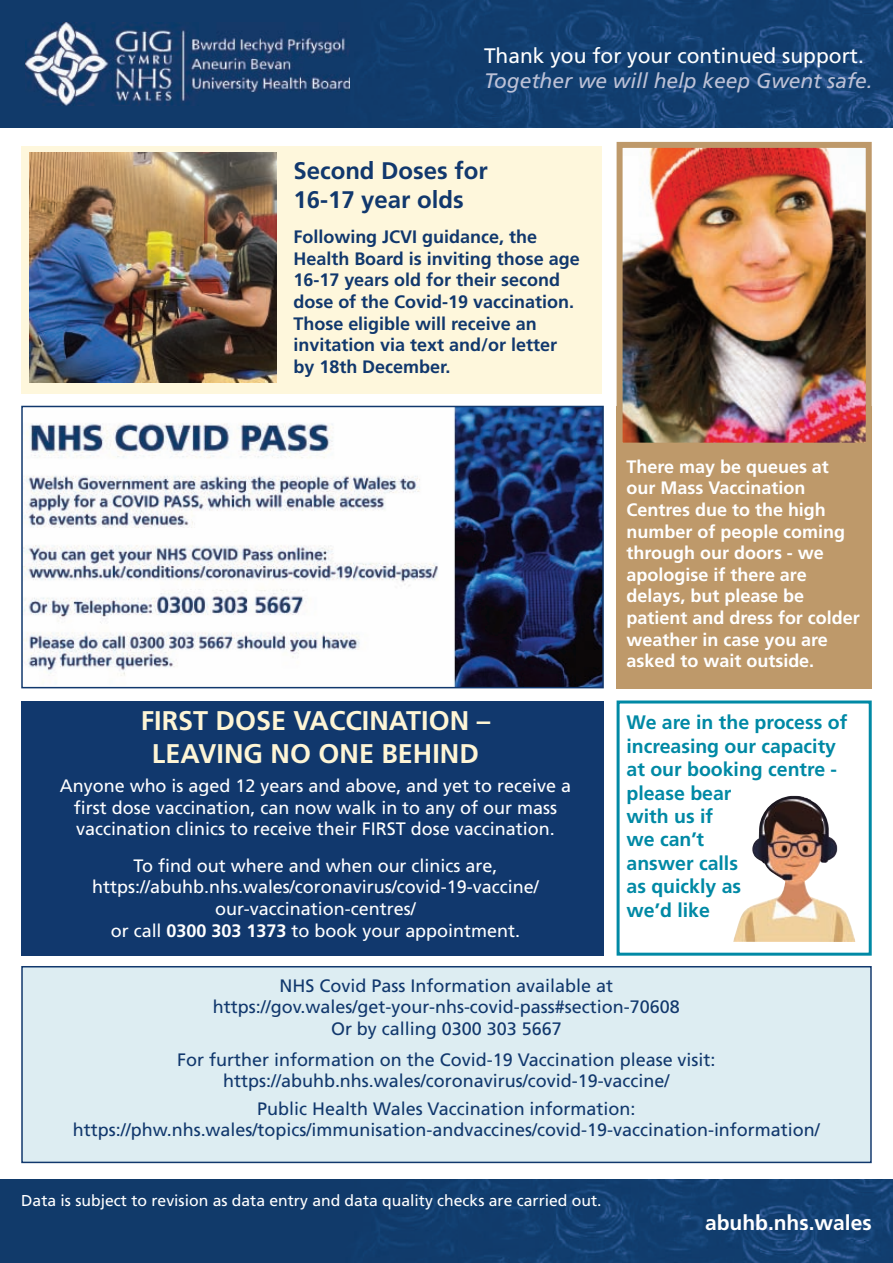
<style>
.page{position:relative;width:893px;height:1263px;background:#fff}
.page>*{position:absolute;margin:0;border:0;box-sizing:border-box;transform-origin:0 0}
.t1{font:700 27px/32.4px "Frutiger";color:#fef5d5;text-align:center}
.t2{font:700 24px/28.8px "Frutiger";color:#11386d}
.t3{font:21px "Frutiger";color:#fff}
.t4{font:italic 21px "Frutiger";color:#bcc1d6}
.t5{font:700 21px "Frutiger";color:#fff}
.t6{font:700 19.5px/23.4px "Frutiger";color:#0089a5}
.t7{font:18px/21.6px "Frutiger";color:#11386d;text-align:center}
.t8{font:18px/21.6px "Frutiger";color:#fff;text-align:center}
.t9{font:700 18px/21.6px "Frutiger";color:#fff}
.t10{font:700 18px/21.6px "Frutiger";color:#11386d}
.t11{font:15.75px "Frutiger";color:#fff}
.s1{font-weight:700}
</style>
<div class="page">
<div style="left:617px;top:700px;width:255px;height:256px;border:3px solid #0089a5"></div>
<img style="left:0;top:0;width:893px;height:128px">
<img style="left:0;top:1179px;width:893px;height:84px">
<div style="left:23px;top:967px;width:847px;height:195px;background:#ddedf2"></div>
<div style="left:21px;top:966px;width:851px;height:197px;border:2px solid #11386d"></div>
<img style="left:26px;top:23px;width:324px;height:82px">
<div style="left:21px;top:702px;width:583px;height:254px;background:#11386d"></div>
<img style="left:24px;top:409px;width:577px;height:276px">
<div style="left:21px;top:406px;width:583px;height:282px;border:2px solid #11386d"></div>
<div style="left:21px;top:146px;width:581px;height:247px;background:#fef7dc"></div>
<div style="left:617px;top:407px;width:255px;height:282px;background:#be996a"></div>
<img style="left:30px;top:152px;width:246px;height:231px">
<img style="left:624px;top:149px;width:241px;height:293px">
<div style="left:617px;top:142px;width:255px;height:307px;border:6px solid #be996a"></div>
<img style="left:733px;top:796px;width:122px;height:146px">
<p class="t3" style="left:484px;top:47px;width:381px">Thank you for your continued support.</p>
<p class="t4" style="left:484px;top:72px;width:390px">Together we will help keep Gwent safe.</p>
<h2 class="t2" style="left:293px;top:158px;width:196px">Second Doses for<br>16-17 year olds</h2>
<p class="t10" style="left:293px;top:227px;width:288px">Following JCVI guidance, the<br>Health Board is inviting those age<br>16-17 years old for their second dose of the Covid-19 vaccination.<br>Those eligible will receive an invitation via text and/or letter by 18th December.</p>
<h1 class="t1" style="left:141px;top:707px;width:351px">FIRST DOSE VACCINATION –<br>LEAVING NO ONE BEHIND</h1>
<p class="t8" style="left:60px;top:776px;width:513px">Anyone who is aged 12 years and above, and yet to receive a first dose vaccination, can now walk in to any of our mass vaccination clinics to receive their FIRST dose vaccination.</p>
<p class="t8" style="left:92px;top:856px;width:448px">To find out where and when our clinics are, https://abuhb.nhs.wales/coronavirus/covid-19-vaccine/ our-vaccination-centres/<br>or call <span class="s1">0300 303 1373</span> to book your appointment.</p>
<p class="t9" style="left:626px;top:457px;width:235px">There may be queues at our Mass Vaccination<br>Centres due to the high number of people coming through our doors - we apologise if there are delays, but please be patient and dress for colder weather in case you are asked to wait outside.</p>
<p class="t6" style="left:626px;top:712px;width:222px">We are in the process of increasing our capacity at our booking centre - please bear<br>with us if<br>we can’t<br>answer calls<br>as quickly as<br>we’d like</p>
<p class="t7" style="left:213px;top:976px;width:468px">NHS Covid Pass Information available at https://gov.wales/get-your-nhs-covid-pass#section-70608<br>Or by calling 0300 303 5667</p>
<p class="t7" style="left:177px;top:1050px;width:540px">For further information on the Covid-19 Vaccination please visit: https://abuhb.nhs.wales/coronavirus/covid-19-vaccine/</p>
<p class="t7" style="left:73px;top:1099px;width:749px">Public Health Wales Vaccination information: https://phw.nhs.wales/topics/immunisation-andvaccines/covid-19-vaccination-information/</p>
<p class="t11" style="left:21px;top:1194px;width:582px">Data is subject to revision as data entry and data quality checks are carried out.</p>
<p class="t5" style="left:705px;top:1214px;width:168px">abuhb.nhs.wales</p>
</div>
